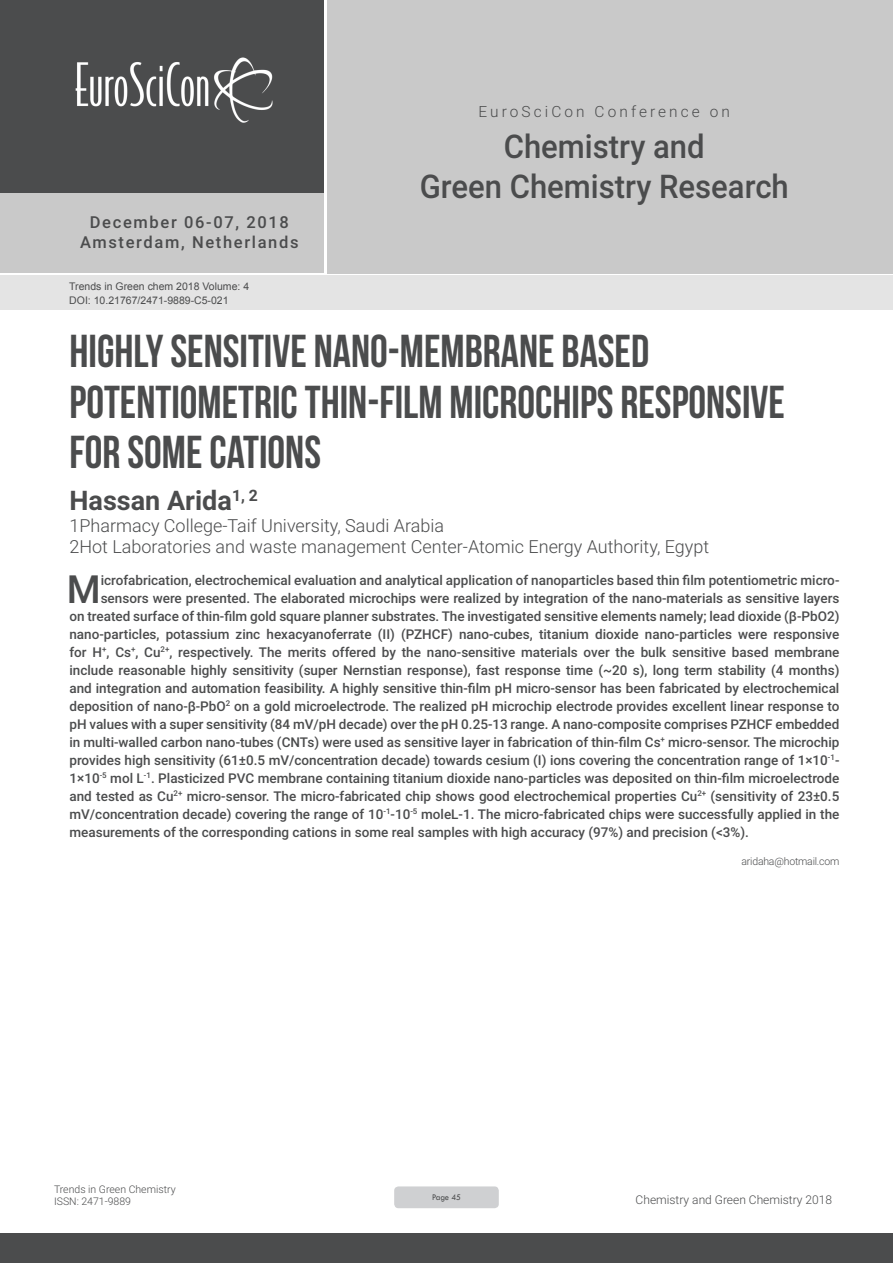
<style>
.page{position:relative;width:893px;height:1263px;background:#fff}
.page>*{position:absolute;margin:0;border:0;box-sizing:border-box;transform-origin:0 0}
.t1{font:46.05px/50.7px "Bebas Neue";color:#4b4c4d}
.Abstract{font:500 38.85px "Roboto";color:#4b4c4d}
.t2{font:500 32.7px/39.2px "Roboto";color:#4b4c4d;text-align:center;scale:.95 1}
.t3{font:700 27px "Roboto";color:#4b4c4d}
.t4{font:300 18px "Roboto";color:#4b4c4d}
.t5{font:500 16.5px/19.8px "Roboto";letter-spacing:.1em;color:#4b4c4d;text-align:center}
.t6{font:300 15.45px "Roboto";letter-spacing:.2em;color:#4b4c4d}
.Abstract-2{font:500 13.5px "Roboto";color:#4b4c4d}
.t7{font:300 12px "Roboto";color:#4b4c4d}
.t8{font:10.5px "Arial";color:#4b4c4d}
.Biography{font:300 10.5px/12.6px "Roboto";color:#4b4c4d}
.Biography-2{font:300 10.5px "Roboto";letter-spacing:-.02em;color:#4b4c4d}
.t9{font:9px "Tw Cen";letter-spacing:-.02em;color:#4b4c4d;scale:.95 1}
</style>
<div class="page">
<div style="left:0;top:0;width:323px;height:193px;background:#4b4c4d"></div>
<div style="left:1px;top:193px;width:323px;height:80px;background:#c9c9c9"></div>
<div style="left:327px;top:0;width:566px;height:273px;background:#c9c9c9"></div>
<img style="left:75px;top:57px;width:198px;height:66px">
<div style="left:0;top:1233px;width:893px;height:30px;background:#4b4c4d"></div>
<div style="left:1px;top:275px;width:892px;height:35px;background:#e4e4e4"></div>
<div style="left:394px;top:1186px;width:105px;height:22px;background:#cfd0d2;border-radius:4px"></div>
<p class="t5" style="left:80px;top:211px;width:220px">December 06-07, 2018<br>Amsterdam, Netherlands</p>
<p class="t8" style="left:69px;top:279px;width:181px">Trends in Green chem 2018 Volume: 4</p>
<p class="t8" style="left:69px;top:293px;width:161px">DOI: 10.21767/2471-9889-C5-021</p>
<p class="t6" style="left:478px;top:100px;width:253px">EuroSciCon Conference on</p>
<h3 class="t2" style="left:420px;top:126px;width:390px">Chemistry and<br>Green Chemistry Research</h3>
<p class="t1" style="left:69px;top:325px;width:717px">HIGHLY SENSITIVE NANO-MEMBRANE BASED<br>POTENTIOMETRIC THIN-FILM MICROCHIPS RESPONSIVE<br>FOR SOME CATIONS</p>
<p class="t3" style="left:69px;top:481px;width:190px">Hassan Arida<sup>1,</sup> <sup>2</sup></p>
<p class="t4" style="left:69px;top:512px;width:376px">1Pharmacy College-Taif University, Saudi Arabia</p>
<p class="t4" style="left:69px;top:534px;width:641px">2Hot Laboratories and waste management Center-Atomic Energy Authority, Egypt</p>
<p class="Abstract" style="left:67px;top:561px;width:35px">M</p>
<p class="Abstract-2" style="left:101px;top:570px;width:740px">icrofabrication, electrochemical evaluation and analytical application of nanoparticles based thin film potentiometric micro-</p>
<p class="Abstract-2" style="left:101px;top:588px;width:740px">sensors were presented. The elaborated microchips were realized by integration of the nano-materials as sensitive layers</p>
<p class="Abstract-2" style="left:69px;top:606px;width:771px">on treated surface of thin-film gold square planner substrates. The investigated sensitive elements namely; lead dioxide (β-PbO2)</p>
<p class="Abstract-2" style="left:69px;top:624px;width:771px">nano-particles, potassium zinc hexacyanoferrate (II) (PZHCF) nano-cubes, titanium dioxide nano-particles were responsive</p>
<p class="Abstract-2" style="left:69px;top:642px;width:771px">for H<sup>+</sup>, Cs<sup>+</sup>, Cu<sup>2+</sup>, respectively. The merits offered by the nano-sensitive materials over the bulk sensitive based membrane</p>
<p class="Abstract-2" style="left:69px;top:660px;width:771px">include reasonable highly sensitivity (super Nernstian response), fast response time (~20 s), long term stability (4 months)</p>
<p class="Abstract-2" style="left:69px;top:678px;width:771px">and integration and automation feasibility. A highly sensitive thin-film pH micro-sensor has been fabricated by electrochemical</p>
<p class="Abstract-2" style="left:69px;top:696px;width:771px">deposition of nano-β-PbO<sup>2</sup> on a gold microelectrode. The realized pH microchip electrode provides excellent linear response to</p>
<p class="Abstract-2" style="left:69px;top:714px;width:771px">pH values with a super sensitivity (84 mV/pH decade) over the pH 0.25-13 range. A nano-composite comprises PZHCF embedded</p>
<p class="Abstract-2" style="left:69px;top:732px;width:771px">in multi-walled carbon nano-tubes (CNTs) were used as sensitive layer in fabrication of thin-film Cs<sup>+</sup> micro-sensor. The microchip</p>
<p class="Abstract-2" style="left:69px;top:750px;width:771px">provides high sensitivity (61±0.5 mV/concentration decade) towards cesium (I) ions covering the concentration range of 1×10<sup>-1</sup>-</p>
<p class="Abstract-2" style="left:69px;top:768px;width:771px">1×10<sup>-5</sup> mol L<sup>-1</sup>. Plasticized PVC membrane containing titanium dioxide nano-particles was deposited on thin-film microelectrode</p>
<p class="Abstract-2" style="left:69px;top:786px;width:771px">and tested as Cu<sup>2+</sup> micro-sensor. The micro-fabricated chip shows good electrochemical properties Cu<sup>2+</sup> (sensitivity of 23±0.5</p>
<p class="Abstract-2" style="left:69px;top:804px;width:771px">mV/concentration decade) covering the range of 10<sup>-1</sup>-10<sup>-5</sup> moleL-1. The micro-fabricated chips were successfully applied in the</p>
<p class="Abstract-2" style="left:69px;top:822px;width:681px">measurements of the corresponding cations in some real samples with high accuracy (97%) and precision (&lt;3%).</p>
<p class="Biography-2" style="left:741px;top:854px;width:99px">aridaha@hotmail.com</p>
<p class="Biography" style="left:54px;top:1182px;width:123px">Trends in Green Chemistry<br>ISSN: 2471-9889</p>
<p class="t7" style="left:636px;top:1191px;width:198px">Chemistry and Green Chemistry 2018</p>
<p class="t9" style="left:432px;top:1192px;width:32px">Page 45</p>
</div>
